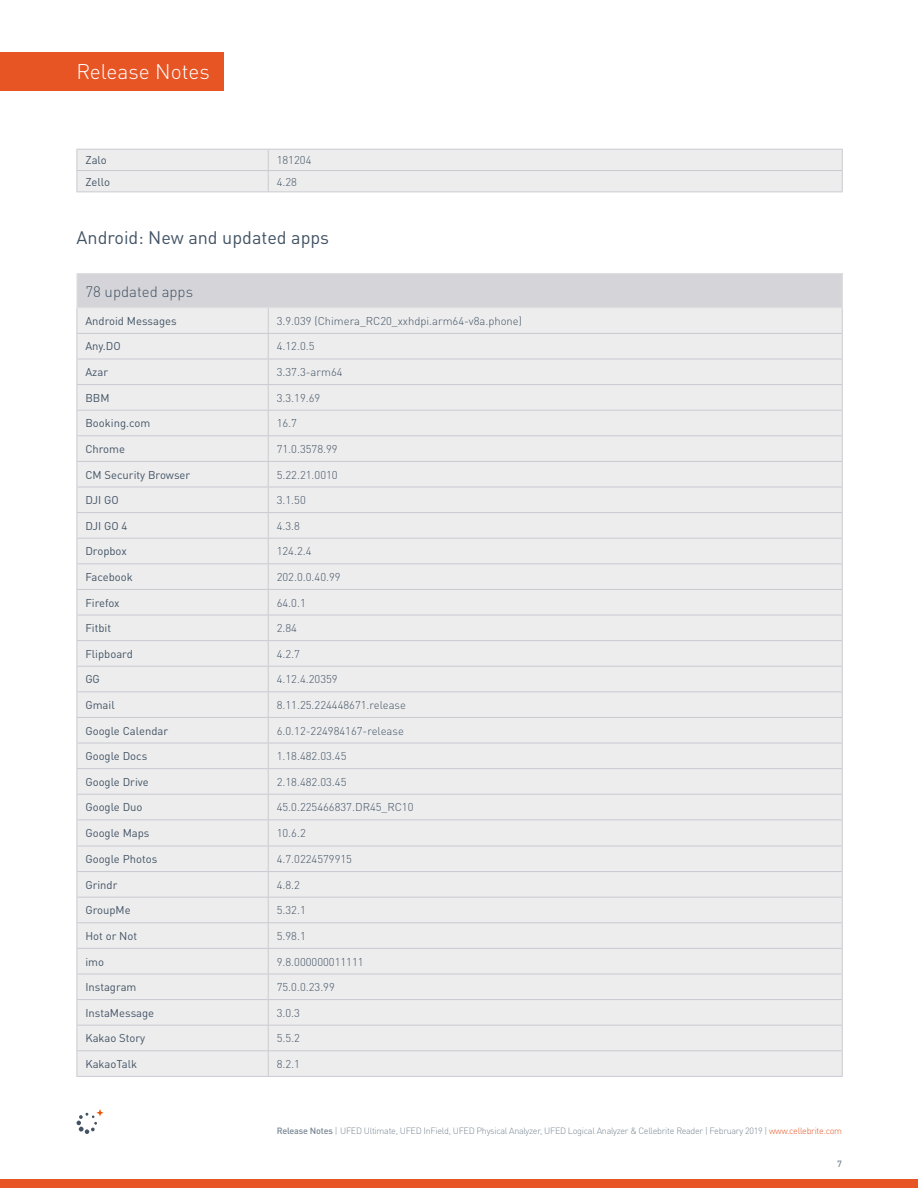
<style>
.page{position:relative;width:918px;height:1188px;background:#fff}
.page>*{position:absolute;margin:0;border:0;box-sizing:border-box;transform-origin:0 0}
.t1{font:300 21px "DIN Pro";color:#fff}
.t2{font:18px "DIN Pro";color:#425364}
.t3{font:300 15px "DIN Pro";color:#425364}
.t4{font:300 11.25px "DIN Pro";color:#425364}
.t5{font:11.25px "DIN Pro";color:#425364}
.t6{font:300 9px "DIN Pro";letter-spacing:-.03em;color:#778591}
.t7{font:500 9px "DIN Pro";color:#778591}
.s1{font-weight:500}
.s2{color:#e75525}
</style>
<div class="page">
<div style="left:0;top:1179px;width:918px;height:9px;background:#e75525"></div>
<svg style="left:77px;top:1109px;width:27px;height:25px"></svg>
<div style="left:0;top:52px;width:224px;height:38px;background:#e75525"></div>
<hr style="left:77px;top:192px;width:191px;height:1px;background:#c9cad0">
<hr style="left:268px;top:192px;width:575px;height:1px;background:#c9cad0">
<svg style="left:77px;top:149px;width:766px;height:43px;background:#eaebec"></svg>
<div style="left:77px;top:274px;width:765px;height:34px;background:#d5d5d9"></div>
<div style="left:78px;top:308px;width:764px;height:768px;background:#ededee"></div>
<hr style="left:77px;top:307px;width:191px;height:1px;background:#e0e0e3">
<hr style="left:268px;top:307px;width:575px;height:1px;background:#e0e0e3">
<hr style="left:77px;top:333px;width:191px;height:1px;background:#c9cad0">
<hr style="left:268px;top:333px;width:575px;height:1px;background:#c9cad0">
<hr style="left:77px;top:359px;width:191px;height:1px;background:#c9cad0">
<hr style="left:268px;top:359px;width:575px;height:1px;background:#c9cad0">
<hr style="left:77px;top:384px;width:191px;height:1px;background:#c9cad0">
<hr style="left:268px;top:384px;width:575px;height:1px;background:#c9cad0">
<hr style="left:77px;top:410px;width:191px;height:1px;background:#c9cad0">
<hr style="left:268px;top:410px;width:575px;height:1px;background:#c9cad0">
<hr style="left:77px;top:435px;width:191px;height:1px;background:#c9cad0">
<hr style="left:268px;top:435px;width:575px;height:1px;background:#c9cad0">
<hr style="left:77px;top:461px;width:191px;height:1px;background:#c9cad0">
<hr style="left:268px;top:461px;width:575px;height:1px;background:#c9cad0">
<hr style="left:77px;top:487px;width:191px;height:1px;background:#c9cad0">
<hr style="left:268px;top:487px;width:575px;height:1px;background:#c9cad0">
<hr style="left:77px;top:512px;width:191px;height:1px;background:#c9cad0">
<hr style="left:268px;top:512px;width:575px;height:1px;background:#c9cad0">
<hr style="left:77px;top:538px;width:191px;height:1px;background:#c9cad0">
<hr style="left:268px;top:538px;width:575px;height:1px;background:#c9cad0">
<hr style="left:77px;top:563px;width:191px;height:1px;background:#c9cad0">
<hr style="left:268px;top:563px;width:575px;height:1px;background:#c9cad0">
<hr style="left:77px;top:589px;width:191px;height:1px;background:#c9cad0">
<hr style="left:268px;top:589px;width:575px;height:1px;background:#c9cad0">
<hr style="left:77px;top:615px;width:191px;height:1px;background:#c9cad0">
<hr style="left:268px;top:615px;width:575px;height:1px;background:#c9cad0">
<hr style="left:77px;top:640px;width:191px;height:1px;background:#c9cad0">
<hr style="left:268px;top:640px;width:575px;height:1px;background:#c9cad0">
<hr style="left:77px;top:666px;width:191px;height:1px;background:#c9cad0">
<hr style="left:268px;top:666px;width:575px;height:1px;background:#c9cad0">
<hr style="left:77px;top:691px;width:191px;height:1px;background:#c9cad0">
<hr style="left:268px;top:691px;width:575px;height:1px;background:#c9cad0">
<hr style="left:77px;top:717px;width:191px;height:1px;background:#c9cad0">
<hr style="left:268px;top:717px;width:575px;height:1px;background:#c9cad0">
<hr style="left:77px;top:743px;width:191px;height:1px;background:#c9cad0">
<hr style="left:268px;top:743px;width:575px;height:1px;background:#c9cad0">
<hr style="left:77px;top:768px;width:191px;height:1px;background:#c9cad0">
<hr style="left:268px;top:768px;width:575px;height:1px;background:#c9cad0">
<hr style="left:77px;top:794px;width:191px;height:1px;background:#c9cad0">
<hr style="left:268px;top:794px;width:575px;height:1px;background:#c9cad0">
<hr style="left:77px;top:846px;width:191px;height:1px;background:#c9cad0">
<hr style="left:268px;top:846px;width:575px;height:1px;background:#c9cad0">
<hr style="left:77px;top:871px;width:191px;height:1px;background:#c9cad0">
<hr style="left:268px;top:871px;width:575px;height:1px;background:#c9cad0">
<hr style="left:77px;top:897px;width:191px;height:1px;background:#c9cad0">
<hr style="left:268px;top:897px;width:575px;height:1px;background:#c9cad0">
<hr style="left:77px;top:922px;width:191px;height:1px;background:#c9cad0">
<hr style="left:268px;top:922px;width:575px;height:1px;background:#c9cad0">
<hr style="left:77px;top:948px;width:191px;height:1px;background:#c9cad0">
<hr style="left:268px;top:948px;width:575px;height:1px;background:#c9cad0">
<hr style="left:77px;top:974px;width:191px;height:1px;background:#c9cad0">
<hr style="left:268px;top:974px;width:575px;height:1px;background:#c9cad0">
<hr style="left:77px;top:999px;width:191px;height:1px;background:#c9cad0">
<hr style="left:268px;top:999px;width:575px;height:1px;background:#c9cad0">
<hr style="left:77px;top:1025px;width:191px;height:1px;background:#c9cad0">
<hr style="left:268px;top:1025px;width:575px;height:1px;background:#c9cad0">
<hr style="left:77px;top:1050px;width:191px;height:1px;background:#c9cad0">
<hr style="left:268px;top:1050px;width:575px;height:1px;background:#c9cad0">
<hr style="left:77px;top:1076px;width:191px;height:1px;background:#c9cad0">
<hr style="left:268px;top:1076px;width:575px;height:1px;background:#c9cad0">
<svg style="left:77px;top:308px;width:1px;height:768px"></svg>
<svg style="left:268px;top:308px;width:1px;height:768px"></svg>
<svg style="left:842px;top:308px;width:1px;height:768px"></svg>
<hr style="left:77px;top:273px;width:191px;height:1px;background:#e0e0e3">
<hr style="left:77px;top:274px;width:1px;height:33px;background:#e0e0e3">
<hr style="left:268px;top:273px;width:575px;height:1px;background:#e0e0e3">
<hr style="left:842px;top:274px;width:1px;height:33px;background:#e0e0e3">
<hr style="left:77px;top:819px;width:191px;height:1px;background:#c9cad0">
<hr style="left:268px;top:819px;width:575px;height:1px;background:#c9cad0">
<h1 class="t1" style="left:77px;top:56px;width:135px">Release Notes</h1>
<p class="t5" style="left:85px;top:152px;width:23px">Zalo</p>
<p class="t5" style="left:85px;top:173px;width:26px">Zello</p>
<p class="t4" style="left:277px;top:152px;width:36px">181204</p>
<p class="t4" style="left:277px;top:173px;width:22px">4.28</p>
<h2 class="t2" style="left:77px;top:223px;width:254px">Android: New and updated apps</h2>
<h3 class="t3" style="left:85px;top:280px;width:109px">78 updated apps</h3>
<p class="t4" style="left:277px;top:312px;width:247px">3.9.039 (Chimera_RC20_xxhdpi.arm64- . a8v phone(</p>
<p class="t5" style="left:85px;top:312px;width:93px">Android Messages</p>
<p class="t5" style="left:85px;top:338px;width:37px">Any.DO</p>
<p class="t4" style="left:277px;top:338px;width:39px">4.12.0.5</p>
<p class="t5" style="left:85px;top:363px;width:24px">Azar</p>
<p class="t4" style="left:277px;top:364px;width:67px">3.37.3-arm64</p>
<p class="t5" style="left:85px;top:389px;width:26px">BBM</p>
<p class="t4" style="left:277px;top:389px;width:45px">3.3.19.69</p>
<p class="t5" style="left:85px;top:415px;width:67px">Booking.com</p>
<p class="t4" style="left:277px;top:415px;width:22px">16.7</p>
<p class="t5" style="left:85px;top:440px;width:41px">Chrome</p>
<p class="t4" style="left:277px;top:440px;width:62px">71.0.3578.99</p>
<p class="t5" style="left:85px;top:466px;width:106px">CM Security Browser</p>
<p class="t4" style="left:277px;top:466px;width:62px">5.22.21.0010</p>
<p class="t5" style="left:85px;top:491px;width:35px">DJI GO</p>
<p class="t4" style="left:277px;top:492px;width:31px">3.1.50</p>
<p class="t5" style="left:85px;top:517px;width:43px">DJI GO 4</p>
<p class="t4" style="left:277px;top:517px;width:25px">4.3.8</p>
<p class="t5" style="left:85px;top:543px;width:43px">Dropbox</p>
<p class="t4" style="left:277px;top:543px;width:36px">124.2.4</p>
<p class="t5" style="left:85px;top:568px;width:49px">Facebook</p>
<p class="t4" style="left:277px;top:568px;width:65px">202.0.0.40.99</p>
<p class="t5" style="left:85px;top:594px;width:36px">Firefox</p>
<p class="t4" style="left:277px;top:594px;width:31px">64.0.1</p>
<p class="t5" style="left:85px;top:620px;width:27px">Fitbit</p>
<p class="t4" style="left:277px;top:620px;width:22px">2.84</p>
<p class="t5" style="left:85px;top:645px;width:49px">Flipboard</p>
<p class="t4" style="left:277px;top:645px;width:25px">4.2.7</p>
<p class="t5" style="left:85px;top:671px;width:16px">GG</p>
<p class="t4" style="left:277px;top:671px;width:62px">4.12.4.20359</p>
<p class="t5" style="left:85px;top:696px;width:31px">Gmail</p>
<p class="t4" style="left:277px;top:696px;width:131px">8.11.25.224448671.release</p>
<p class="t5" style="left:85px;top:722px;width:84px">Google Calendar</p>
<p class="t4" style="left:277px;top:722px;width:129px">6.0.12-224984167-release</p>
<p class="t5" style="left:85px;top:748px;width:63px">Google Docs</p>
<p class="t4" style="left:277px;top:748px;width:71px">1.18.482.03.45</p>
<p class="t5" style="left:85px;top:773px;width:65px">Google Drive</p>
<p class="t4" style="left:277px;top:773px;width:71px">2.18.482.03.45</p>
<p class="t5" style="left:85px;top:799px;width:59px">Google Duo</p>
<p class="t4" style="left:277px;top:799px;width:138px">45.0.225466837.DR45_RC10</p>
<p class="t5" style="left:85px;top:825px;width:66px">Google Maps</p>
<p class="t4" style="left:277px;top:825px;width:31px">10.6.2</p>
<p class="t5" style="left:85px;top:850px;width:73px">Google Photos</p>
<p class="t4" style="left:277px;top:851px;width:77px">4.7.0224579915</p>
<p class="t5" style="left:85px;top:876px;width:34px">Grindr</p>
<p class="t4" style="left:277px;top:876px;width:25px">4.8.2</p>
<p class="t5" style="left:85px;top:902px;width:47px">GroupMe</p>
<p class="t4" style="left:277px;top:902px;width:31px">5.32.1</p>
<p class="t5" style="left:85px;top:927px;width:53px">Hot or Not</p>
<p class="t4" style="left:277px;top:927px;width:31px">5.98.1</p>
<p class="t5" style="left:85px;top:953px;width:20px">imo</p>
<p class="t4" style="left:277px;top:953px;width:88px">9.8.000000011111</p>
<p class="t5" style="left:85px;top:978px;width:53px">Instagram</p>
<p class="t4" style="left:277px;top:979px;width:60px">75.0.0.23.99</p>
<p class="t5" style="left:85px;top:1004px;width:70px">InstaMessage</p>
<p class="t4" style="left:277px;top:1004px;width:25px">3.0.3</p>
<p class="t5" style="left:85px;top:1030px;width:61px">Kakao Story</p>
<p class="t4" style="left:277px;top:1030px;width:25px">5.5.2</p>
<p class="t5" style="left:85px;top:1055px;width:53px">KakaoTalk</p>
<p class="t4" style="left:277px;top:1055px;width:25px">8.2.1</p>
<p class="t6" style="left:277px;top:1124px;width:567px"><span class="s1">Release Notes</span> | UFED Ultimate, UFED InField, UFED Physical Analyzer, UFED Logical Analyzer &amp; Cellebrite Reader | February 2019 | <span class="s2">www.cellebrite.com</span></p>
<p class="t7" style="left:837px;top:1156px;width:6px">7</p>
</div>
